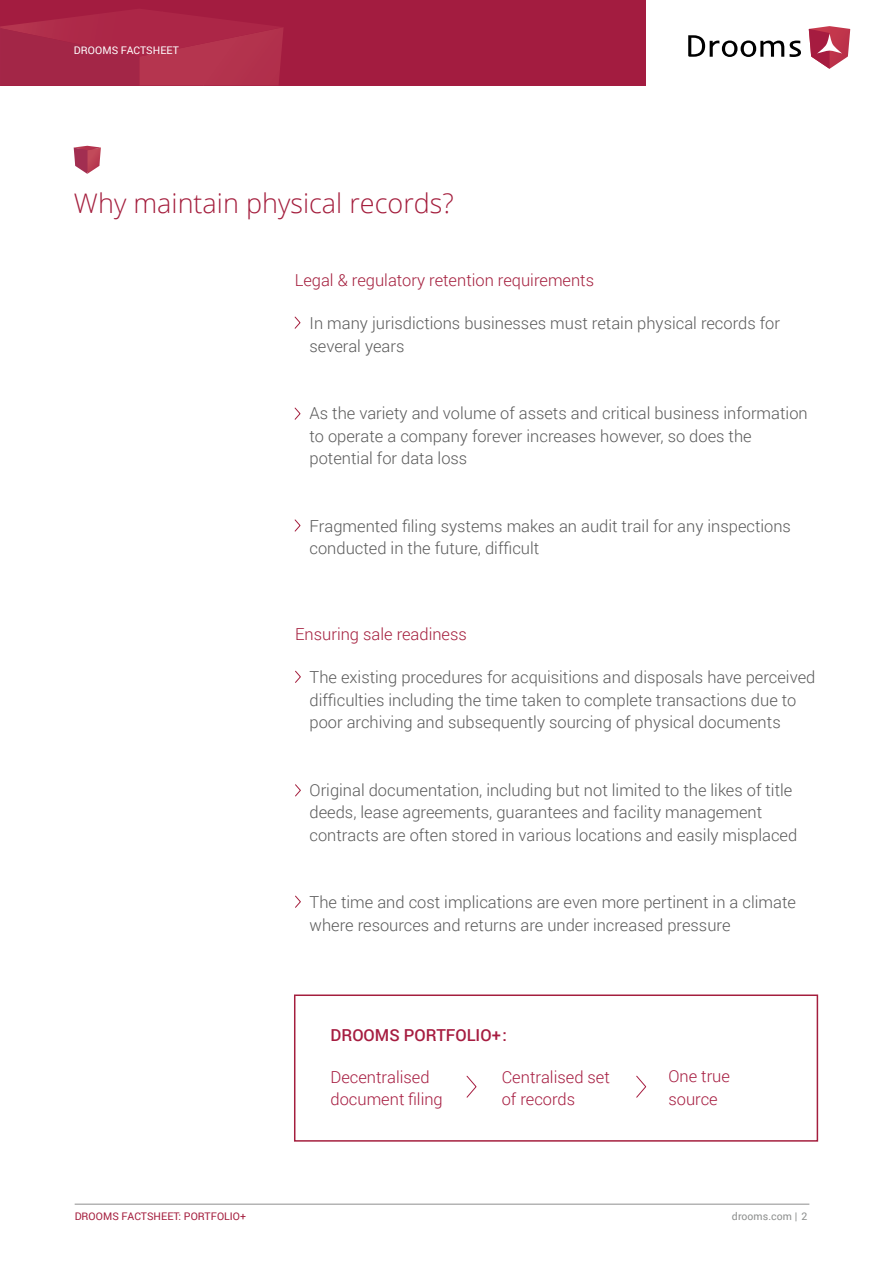
<style>
.page{position:relative;width:893px;height:1263px;background:#fff}
.page>*{position:absolute;margin:0;border:0;box-sizing:border-box;transform-origin:0 0}
.t1{font:300 27px "Open Sans";color:#a41e3d}
.t2{font:300 16.5px/22.5px "Roboto";color:#5a5a5a}
.t3{font:300 16.5px/22.5px "Roboto";color:#a61c40}
.t4{font:300 16.5px "Roboto";color:#a41e3d}
.t5{font:500 16.5px "Roboto";color:#a61c40}
.t6{font:10.5px "Roboto";letter-spacing:.005em;color:#a41d3d}
.t7{font:10.5px "Roboto";letter-spacing:.005em;color:#fff}
.t8{font:10.5px "Roboto";letter-spacing:.005em;color:#8d8f8e}
</style>
<div class="page">
<hr style="left:75px;top:1204px;width:734px;height:1px;background:#8e8e8e">
<svg style="left:74px;top:146px;width:27px;height:28px"></svg>
<div style="left:0;top:0;width:645px;height:86px;background:#a31c40"></div>
<svg style="left:0;top:12px;width:283px;height:74px"></svg>
<svg style="left:809px;top:26px;width:41px;height:43px"></svg>
<svg style="left:688px;top:35px;width:96px;height:22px"></svg>
<svg style="left:790px;top:41px;width:11px;height:16px"></svg>
<svg style="left:294px;top:316px;width:7px;height:13px"></svg>
<svg style="left:294px;top:407px;width:7px;height:13px"></svg>
<svg style="left:294px;top:519px;width:7px;height:13px"></svg>
<svg style="left:295px;top:670px;width:6px;height:13px"></svg>
<svg style="left:295px;top:784px;width:6px;height:13px"></svg>
<svg style="left:295px;top:895px;width:6px;height:13px"></svg>
<div style="left:294px;top:994px;width:524px;height:148px;border:2px solid #a41e3d"></div>
<svg style="left:466px;top:1075px;width:11px;height:23px"></svg>
<svg style="left:636px;top:1075px;width:11px;height:23px"></svg>
<p class="t7" style="left:74px;top:43px;width:107px">DROOMS FACTSHEET</p>
<h1 class="t1" style="left:74px;top:185px;width:381px">Why maintain physical records?</h1>
<p class="t4" style="left:295px;top:268px;width:301px">Legal &amp; regulatory retention requirements</p>
<p class="t2" style="left:310px;top:311px;width:472px">In many jurisdictions businesses must retain physical records for several years</p>
<p class="t2" style="left:310px;top:401px;width:500px">As the variety and volume of assets and critical business information to operate a company forever increases however, so does the potential for data loss</p>
<p class="t2" style="left:310px;top:514px;width:483px">Fragmented filing systems makes an audit trail for any inspections conducted in the future, difficult</p>
<p class="t4" style="left:295px;top:622px;width:173px">Ensuring sale readiness</p>
<p class="t2" style="left:310px;top:666px;width:507px">The existing procedures for acquisitions and disposals have perceived difficulties including the time taken to complete transactions due to poor archiving and subsequently sourcing of physical documents</p>
<p class="t2" style="left:310px;top:778px;width:489px">Original documentation, including but not limited to the likes of title deeds, lease agreements, guarantees and facility management contracts are often stored in various locations and easily misplaced</p>
<p class="t2" style="left:310px;top:891px;width:488px">The time and cost implications are even more pertinent in a climate where resources and returns are under increased pressure</p>
<p class="t5" style="left:331px;top:1023px;width:178px">DROOMS PORTFOLIO+ :</p>
<p class="t3" style="left:331px;top:1065px;width:114px">Decentralised document filing</p>
<p class="t3" style="left:502px;top:1065px;width:110px">Centralised set of records</p>
<p class="t3" style="left:668px;top:1064px;width:63px">One true source</p>
<p class="t6" style="left:75px;top:1209px;width:173px">DROOMS FACTSHEET: PORTFOLIO+</p>
<p class="t8" style="left:732px;top:1209px;width:77px">drooms.com | 2</p>
</div>
